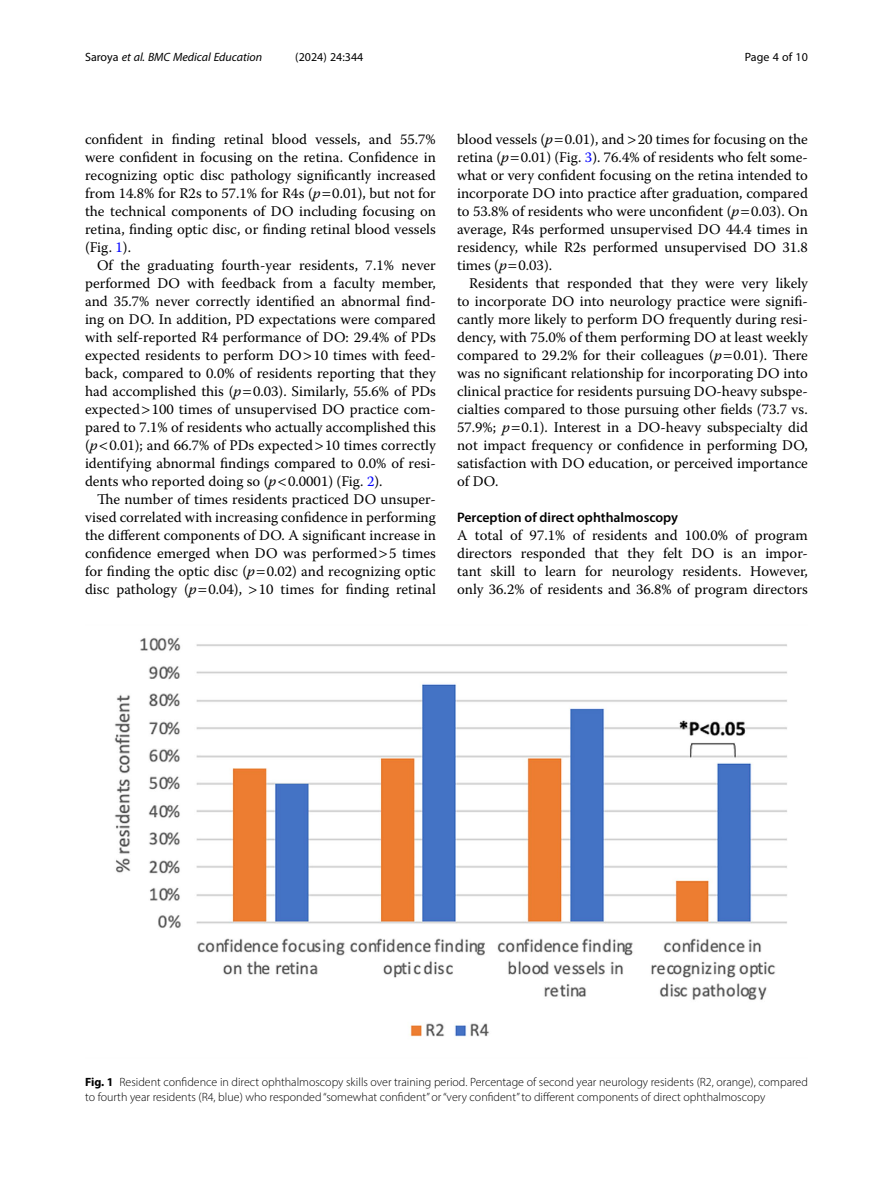
<style>
.page{position:relative;width:893px;height:1191px;background:#fff}
.page>*{position:absolute;margin:0;border:0;box-sizing:border-box;transform-origin:0 0}
.Body_Text_Indent{font:14.7px/18px "Warnock Pro";color:#000;text-align:justify}
.Body_Text{font:14.7px/18px "Warnock Pro";color:#000;text-align:justify}
.Head_2{font:600 13.8px "Myriad Pro";color:#000}
.Figure_Caption{font:300 12px/15px "Myriad Pro";color:#000}
.t1{font:italic 12px "Myriad Pro";color:#000}
.t2{font:12px "Myriad Pro";color:#000}
.s1{font-style:normal}
.s2{font-style:italic}
.s3{color:#00f}
.s4{font-weight:700}
</style>
<div class="page">
<img style="left:114px;top:638px;width:673px;height:399px">
<p class="t1" style="left:85px;top:50px;width:179px"><span class="s1">Saroya</span> et al. BMC Medical Education</p>
<p class="t2" style="left:295px;top:50px;width:70px">(2024) 24:344</p>
<p class="t2" style="left:745px;top:50px;width:65px">Page 4 of 10</p>
<p class="Body_Text" style="left:85px;top:130px;width:352px">confident in finding retinal blood vessels, and 55.7% were confident in focusing on the retina. Confidence in recognizing optic disc pathology significantly increased from 14.8% for R2s to 57.1% for R4s (<span class="s2">p</span> 0.01), but not for the technical components of DO including focusing on retina, finding optic disc, or finding retinal blood vessels (Fig. <span class="s3">1</span>).</p>
<p class="Body_Text_Indent" style="left:85px;top:256px;width:352px;text-indent:12px">Of the graduating fourth-year residents, 7.1% never performed DO with feedback from a faculty member, and 35.7% never correctly identified an abnormal find&shy;ing on DO. In addition, PD expectations were compared with self-reported R4 performance of DO: 29.4% of PDs expected residents to perform DO 10 times with feed&shy;back, compared to 0.0% of residents reporting that they had accomplished this (<span class="s2">p</span> 0.03). Similarly, 55.6% of PDs expected 100 times of unsupervised DO practice com&shy;pared to 7.1% of residents who actually accomplished this (<span class="s2">p</span> 0.01); and 66.7% of PDs expected 10 times correctly identifying abnormal findings compared to 0.0% of resi&shy;dents who reported doing so (<span class="s2">p</span> 0.0001) (Fig. <span class="s3">2</span>).</p>
<p class="Body_Text_Indent" style="left:85px;top:490px;width:352px;text-indent:12px">The number of times residents practiced DO unsuper&shy;vised correlated with increasing confidence in performing the different components of DO. A significant increase in confidence emerged when DO was performed 5 times for finding the optic disc (<span class="s2">p</span> 0.02) and recognizing optic disc pathology (<span class="s2">p</span> 0.04), 10 times for finding retinal</p>
<p class="Body_Text_Indent" style="left:457px;top:130px;width:352px">blood vessels (<span class="s2">p</span> 0.01), and 20 times for focusing on the retina (<span class="s2">p</span> 0.01) (Fig. <span class="s3">3</span>). 76.4% of residents who felt some&shy;what or very confident focusing on the retina intended to incorporate DO into practice after graduation, compared to 53.8% of residents who were unconfident (<span class="s2">p</span> 0.03). On average, R4s performed unsupervised DO 44.4 times in residency, while R2s performed unsupervised DO 31.8 times (<span class="s2">p</span> 0.03).</p>
<p class="Body_Text_Indent" style="left:457px;top:274px;width:352px;text-indent:12px">Residents that responded that they were very likely to incorporate DO into neurology practice were signifi&shy;cantly more likely to perform DO frequently during resi&shy;dency, with 75.0% of them performing DO at least weekly compared to 29.2% for their colleagues (<span class="s2">p</span> 0.01). There was no significant relationship for incorporating DO into clinical practice for residents pursuing DO-heavy subspe&shy;cialties compared to those pursuing other fields (73.7 vs.<br>57.9%; <span class="s2">p</span> 0.1). Interest in a DO-heavy subspecialty did not impact frequency or confidence in performing DO, satisfaction with DO education, or perceived importance of DO.</p>
<p class="Head_2" style="left:457px;top:509px;width:222px">Perception of direct ophthalmoscopy</p>
<p class="Body_Text" style="left:457px;top:526px;width:352px">A total of 97.1% of residents and 100.0% of program directors responded that they felt DO is an impor&shy;tant skill to learn for neurology residents. However, only 36.2% of residents and 36.8% of program directors</p>
<p class="Figure_Caption" style="left:85px;top:1074px;width:724px"><span class="s4">Fig. 1</span> Resident confidence in direct ophthalmoscopy skills over training period. Percentage of second year neurology residents (R2, orange), compared to fourth year residents (R4, blue) who responded “somewhat confident” or “very confident” to different components of direct ophthalmoscopy</p>
</div>
